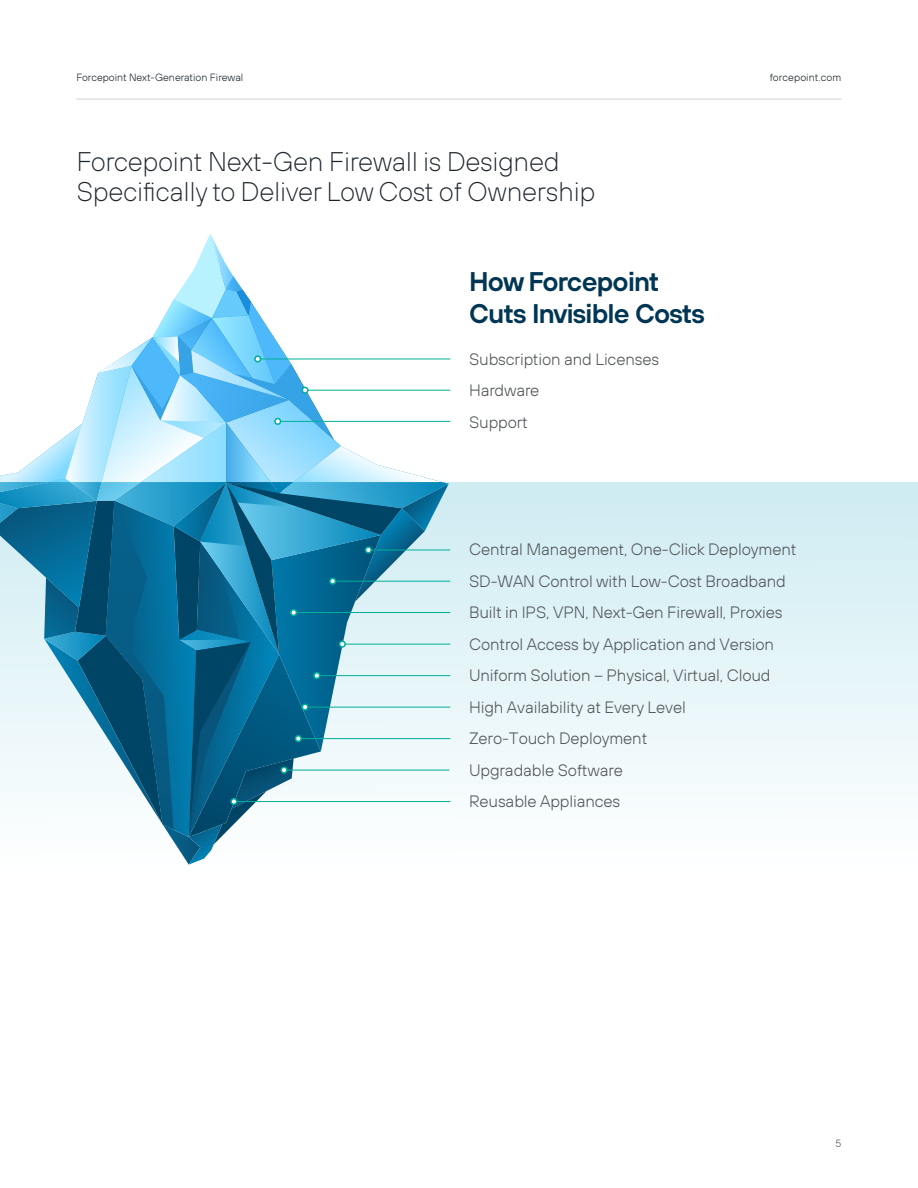
<style>
.page{position:relative;width:918px;height:1188px;background:#fff}
.page>*{position:absolute;margin:0;border:0;box-sizing:border-box;transform-origin:0 0}
.t1{font:200 27px/30px "FP Sans";letter-spacing:-.015em;color:#1d252c}
.t2{font:600 27px/32.4px "FP Sans";letter-spacing:-.03em;color:#003654}
.t3{font:300 16.5px/31.5px "FP Sans";letter-spacing:-.01em;color:#53575a}
.t4{font:300 10.5px "FP Sans";color:#1d252c}
.t5{font:300 10.5px "FP Sans";color:#53575a}
</style>
<div class="page">
<div style="left:0;top:483px;width:918px;height:414px;background:linear-gradient(to bottom,#ceecf2,#fff)"></div>
<hr style="left:261px;top:359px;width:189px;height:1px;background:#00af9a">
<hr style="left:305px;top:390px;width:145px;height:1px;background:#00af9a">
<hr style="left:278px;top:421px;width:172px;height:1px;background:#00af9a">
<hr style="left:368px;top:550px;width:82px;height:1px;background:#00af9a">
<hr style="left:333px;top:581px;width:117px;height:1px;background:#00af9a">
<hr style="left:296px;top:612px;width:154px;height:1px;background:#00af9a">
<hr style="left:342px;top:644px;width:108px;height:1px;background:#00af9a">
<hr style="left:320px;top:675px;width:130px;height:1px;background:#00af9a">
<hr style="left:305px;top:707px;width:145px;height:1px;background:#00af9a">
<hr style="left:298px;top:738px;width:152px;height:1px;background:#00af9a">
<hr style="left:237px;top:801px;width:213px;height:1px;background:#00af9a">
<svg style="left:0;top:234px;width:449px;height:631px"></svg>
<div style="left:290px;top:609px;width:7px;height:7px;border:1px solid #00af9a;border-radius:50%"></div>
<hr style="left:76px;top:99px;width:766px;height:1px;background:#ccd2d3">
<p class="t4" style="left:76px;top:71px;width:168px">Forcepoint Next-Generation Firewal</p>
<p class="t4" style="left:770px;top:71px;width:73px">forcepoint.com</p>
<h1 class="t1" style="left:76px;top:146px;width:520px">Forcepoint Next-Gen Firewall is Designed<br>Specifically to Deliver Low Cost of Ownership</h1>
<h1 class="t2" style="left:469px;top:264px;width:237px">How Forcepoint<br>Cuts Invisible Costs</h1>
<p class="t3" style="left:469px;top:343px;width:192px">Subscription and Licenses</p>
<p class="t3" style="left:469px;top:374px;width:72px">Hardware</p>
<p class="t3" style="left:469px;top:406px;width:60px">Support</p>
<p class="t3" style="left:469px;top:534px;width:329px">Central Management, One-Click Deployment</p>
<p class="t3" style="left:469px;top:565px;width:318px">SD-WAN Control with Low-Cost Broadband</p>
<p class="t3" style="left:469px;top:597px;width:315px">Built in IPS, VPN, Next-Gen Firewall, Proxies</p>
<p class="t3" style="left:469px;top:628px;width:307px">Control Access by Application and Version</p>
<p class="t3" style="left:469px;top:659px;width:303px">Uniform Solution – Physical, Virtual, Cloud</p>
<p class="t3" style="left:469px;top:691px;width:218px">High Availability at Every Level</p>
<p class="t3" style="left:469px;top:722px;width:180px">Zero-Touch Deployment</p>
<p class="t3" style="left:469px;top:754px;width:155px">Upgradable Software<br>Reusable Appliances</p>
<p class="t5" style="left:836px;top:1137px;width:7px">5</p>
</div>
